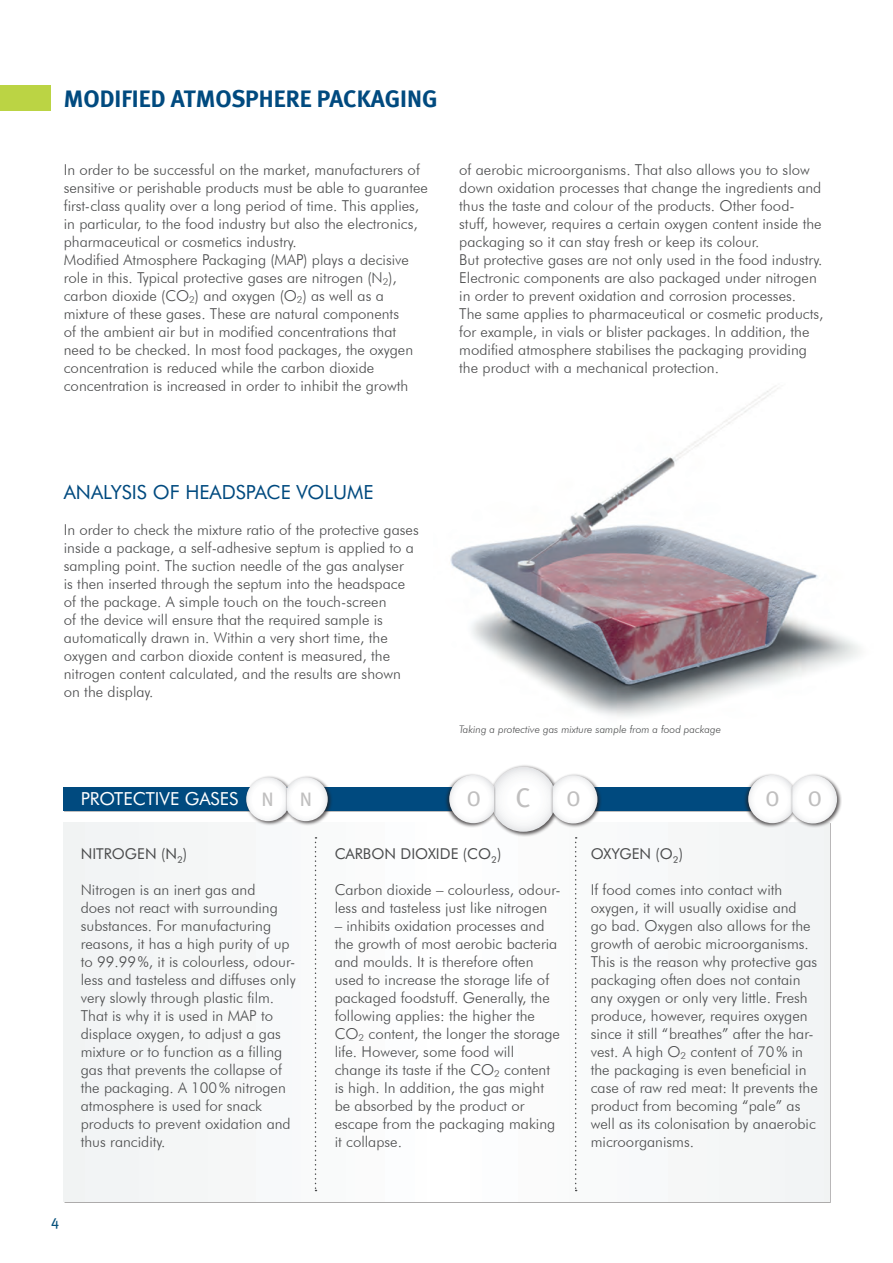
<style>
.page{position:relative;width:893px;height:1263px;background:#fff}
.page>*{position:absolute;margin:0;border:0;box-sizing:border-box;transform-origin:0 0}
.t1{font:27px "Meta Book LF";color:#c0bfbf}
.t2{font:24px "Meta Bold LF";color:#004a7f}
.t3{font:21px "Meta Book LF";color:#c0bfbf}
.t4{font:19.5px "Futura BT";color:#004a7f}
.t5{font:19.5px "Meta Book LF";color:#c0bfbf}
.t6{font:18px "Futura BT";color:#fff}
.t7{font:300 15px/18px "Futura BT";color:#4b4c4d}
.t8{font:15px "Futura BT";color:#4b4c4d}
.t9{font:15px "Meta";color:#08527c}
.t10{font:italic 300 10.5px "Futura BT";color:#4b4c4d}
</style>
<div class="page">
<div style="left:64px;top:787px;width:766px;height:25px;background:#004a7f"></div>
<img style="left:450px;top:386px;width:410px;height:331px">
<div style="left:64px;top:823px;width:765px;height:378px;background:#f7f9fa"></div>
<div style="left:244px;top:775px;width:48px;height:51px;background:#231f20;opacity:.75"></div>
<div style="left:285px;top:775px;width:48px;height:51px;background:#231f20;opacity:.75"></div>
<svg style="left:246px;top:777px;width:82px;height:44px"></svg>
<div style="left:489px;top:764px;width:72px;height:73px;background:#231f20;opacity:.75"></div>
<svg style="left:491px;top:767px;width:65px;height:65px"></svg>
<div style="left:444px;top:773px;width:52px;height:55px;background:#231f20;opacity:.75"></div>
<svg style="left:449px;top:775px;width:45px;height:48px"></svg>
<div style="left:550px;top:773px;width:52px;height:56px;background:#231f20;opacity:.75"></div>
<svg style="left:553px;top:775px;width:44px;height:48px"></svg>
<div style="left:743px;top:773px;width:52px;height:55px;background:#231f20;opacity:.75"></div>
<div style="left:790px;top:773px;width:52px;height:56px;background:#231f20;opacity:.75"></div>
<svg style="left:748px;top:775px;width:89px;height:48px"></svg>
<svg style="left:315px;top:837px;width:1px;height:354px"></svg>
<svg style="left:575px;top:837px;width:2px;height:354px"></svg>
<div style="left:0;top:85px;width:51px;height:26px;background:#bbd444"></div>
<h2 class="t2" style="left:64px;top:85px;width:375px">MODIFIED ATMOSPHERE PACKAGING</h2>
<p class="t7" style="left:64px;top:161px;width:366px">In order to be successful on the market, manufacturers of sensitive or perishable products must be able to guarantee first-class quality over a long period of time. This applies, in particular, to the food industry but also the electronics, pharmaceutical or cosmetics industry.<br>Modified Atmosphere Packaging (MAP) plays a decisive role in this. Typical protective gases are nitrogen (N²), carbon dioxide (CO²) and oxygen (O²) as well as a mixture of these gases. These are natural components<br>of the ambient air but in modified concentrations that need to be checked. In most food packages, the oxygen concentration is reduced while the carbon dioxide concentration is increased in order to inhibit the growth</p>
<p class="t7" style="left:459px;top:161px;width:366px">of aerobic microorganisms. That also allows you to slow down oxidation processes that change the ingredients and thus the taste and colour of the products. Other food&shy;stuff, however, requires a certain oxygen content inside the packaging so it can stay fresh or keep its colour.<br>But protective gases are not only used in the food industry.<br>Electronic components are also packaged under nitrogen in order to prevent oxidation and corrosion processes.<br>The same applies to pharmaceutical or cosmetic products, for example, in vials or blister packages. In addition, the modified atmosphere stabilises the packaging providing the product with a mechanical protection.</p>
<h3 class="t4" style="left:64px;top:480px;width:311px">ANALYSIS OF HEADSPACE VOLUME</h3>
<p class="t7" style="left:64px;top:521px;width:356px">In order to check the mixture ratio of the protective gases inside a package, a self-adhesive septum is applied to a sampling point. The suction needle of the gas analyser<br>is then inserted through the septum into the headspace of the package. A simple touch on the touch-screen<br>of the device will ensure that the required sample is automatically drawn in. Within a very short time, the oxygen and carbon dioxide content is measured, the nitrogen content calculated, and the results are shown on the display.</p>
<p class="t10" style="left:459px;top:723px;width:264px">Taking a protective gas mixture sample from a food package</p>
<p class="t6" style="left:81px;top:787px;width:159px">PROTECTIVE GASES</p>
<h3 class="t5" style="left:261px;top:787px;width:14px">N</h3>
<h3 class="t5" style="left:300px;top:787px;width:14px">N</h3>
<h3 class="t3" style="left:467px;top:786px;width:16px">O</h3>
<h1 class="t1" style="left:515px;top:782px;width:17px">C</h1>
<h3 class="t3" style="left:566px;top:786px;width:16px">O</h3>
<h3 class="t3" style="left:808px;top:786px;width:16px">O</h3>
<h3 class="t3" style="left:765px;top:786px;width:16px">O</h3>
<p class="t8" style="left:81px;top:844px;width:108px">NITROGEN (N )</p>
<p class="t8" style="left:177px;top:852px;width:7px">²</p>
<p class="t7" style="left:81px;top:881px;width:216px">Nitrogen is an inert gas and<br>does not react with surrounding substances. For manufacturing reasons, it has a high purity of up to 99.99%, it is colourless, odour&shy;less and tasteless and diffuses only very slowly through plastic film.<br>That is why it is used in MAP to displace oxygen, to adjust a gas mixture or to function as a filling gas that prevents the collapse of the packaging. A 100% nitrogen atmosphere is used for snack products to prevent oxidation and thus rancidity.</p>
<p class="t9" style="left:51px;top:1212px;width:10px">4</p>
<p class="t8" style="left:335px;top:844px;width:168px">CARBON DIOXIDE (CO )</p>
<p class="t8" style="left:491px;top:852px;width:7px">²</p>
<p class="t7" style="left:335px;top:881px;width:228px">Carbon dioxide – colourless, odour&shy;less and tasteless just like nitrogen</p>
<p class="t7" style="left:335px;top:917px;width:227px">– inhibits oxidation processes and the growth of most aerobic bacteria and moulds. It is therefore often used to increase the storage life of packaged foodstuff. Generally, the following applies: the higher the<br>CO² content, the longer the storage life. However, some food will change its taste if the CO² content is high. In addition, the gas might be absorbed by the product or escape from the packaging making it collapse.</p>
<p class="t8" style="left:591px;top:844px;width:94px">OXYGEN (O )</p>
<p class="t8" style="left:673px;top:852px;width:7px">²</p>
<p class="t7" style="left:591px;top:881px;width:229px">If food comes into contact with oxygen, it will usually oxidise and<br>go bad. Oxygen also allows for the growth of aerobic microorganisms.<br>This is the reason why protective gas packaging often does not contain any oxygen or only very little. Fresh produce, however, requires oxygen since it still “breathes” after the har&shy;vest. A high O² content of 70% in the packaging is even beneficial in case of raw red meat: It prevents the product from becoming “pale” as well as its colonisation by anaerobic microorganisms.</p>
</div>
